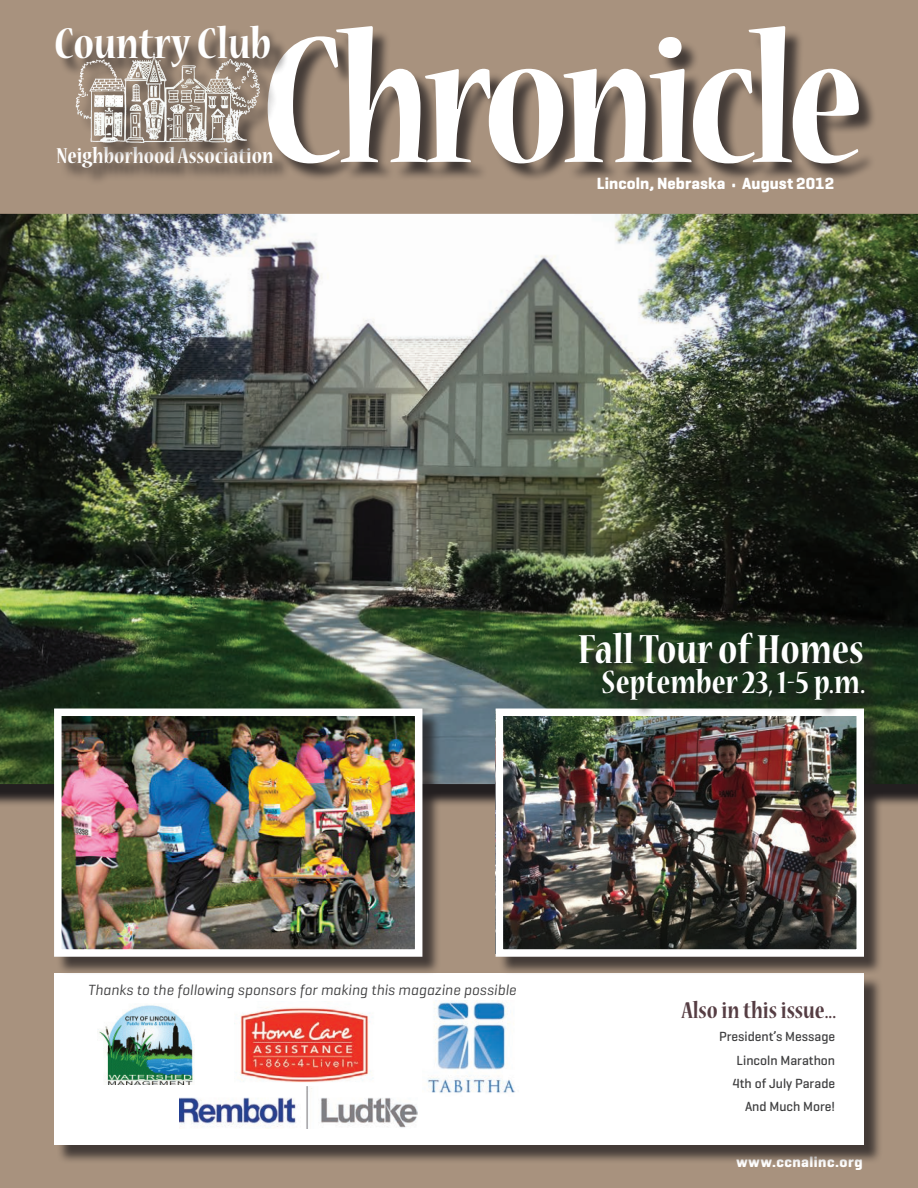
<style>
.page{position:relative;width:918px;height:1188px;background:#a8927e}
.page>*{position:absolute;margin:0;border:0;box-sizing:border-box;transform-origin:0 0}
.t1{font:700 condensed 201px "Nueva Std";letter-spacing:-.04em;color:#fff}
.t2{font:700 condensed 48px "Nueva Std";color:#fff}
.t3{font:700 condensed 45px "Nueva Std";color:#fff}
.t4{font:700 condensed 36px "Nueva Std";color:#fff}
.t5{font:700 condensed 25.5px "Nueva Std";color:#553d43}
.t6{font:700 condensed 24px "Nueva Std";color:#fff}
.t7{font:700 16.5px "Geogrotesque";letter-spacing:.005em;color:#fff}
.t8{font:italic 15px "Geogrotesque";letter-spacing:.01em;color:#3e3e3f}
.t9{font:700 15px "Geogrotesque";letter-spacing:.035em;color:#fff}
.t10{font:500 13.5px/23.4px "Geogrotesque";color:#3e3e3f;text-align:right}
</style>
<div class="page">
<div style="left:270px;top:29px;width:607px;height:153px;background:#231f20;opacity:.75"></div>
<div style="left:56px;top:976px;width:826px;height:188px;background:#231f20;opacity:.75"></div>
<div style="left:54px;top:974px;width:810px;height:171px;background:#fff"></div>
<img style="left:97px;top:1005px;width:96px;height:80px">
<img style="left:240px;top:1007px;width:133px;height:75px">
<div style="left:58px;top:28px;width:231px;height:57px;background:#231f20;opacity:.75"></div>
<div style="left:61px;top:150px;width:229px;height:36px;background:#231f20;opacity:.75"></div>
<img style="left:180px;top:1087px;width:237px;height:42px">
<div style="left:79px;top:56px;width:199px;height:105px;background:#231f20;opacity:.75"></div>
<img style="left:72px;top:48px;width:193px;height:99px">
<img style="left:427px;top:1001px;width:88px;height:92px">
<img style="left:0;top:214px;width:918px;height:570px">
<div style="left:56px;top:711px;width:385px;height:264px;background:#231f20;opacity:.75"></div>
<img style="left:63px;top:718px;width:350px;height:230px">
<div style="left:54px;top:709px;width:368px;height:248px;border:8px solid #fff"></div>
<div style="left:498px;top:711px;width:385px;height:264px;background:#231f20;opacity:.75"></div>
<img style="left:505px;top:718px;width:350px;height:230px">
<div style="left:496px;top:709px;width:368px;height:248px;border:8px solid #fff"></div>
<svg style="left:583px;top:635px;width:299px;height:84px;background:#324432"></svg>
<h2 class="t2" style="left:54px;top:22px;width:219px">Country Club</h2>
<h1 class="t1" style="left:260px;top:10px;width:605px">Chronicle</h1>
<p class="t7" style="left:597px;top:173px;width:239px">Lincoln, Nebraska • August 2012</p>
<h3 class="t6" style="left:56px;top:145px;width:218px">Neighborhood Association</h3>
<h3 class="t3" style="left:578px;top:629px;width:288px">Fall Tour of Homes</h3>
<h3 class="t4" style="left:602px;top:666px;width:265px">September 23, 1-5 p.m.</h3>
<p class="t8" style="left:88px;top:980px;width:430px">Thanks to the following sponsors for making this magazine possible</p>
<h3 class="t5" style="left:682px;top:999px;width:156px">Also in this issue...</h3>
<p class="t10" style="left:719px;top:1025px;width:118px">President’s Message<br>Lincoln Marathon<br>4th of July Parade<br>And Much More!</p>
<p class="t9" style="left:736px;top:1153px;width:128px">www.ccnalinc.org</p>
</div>
